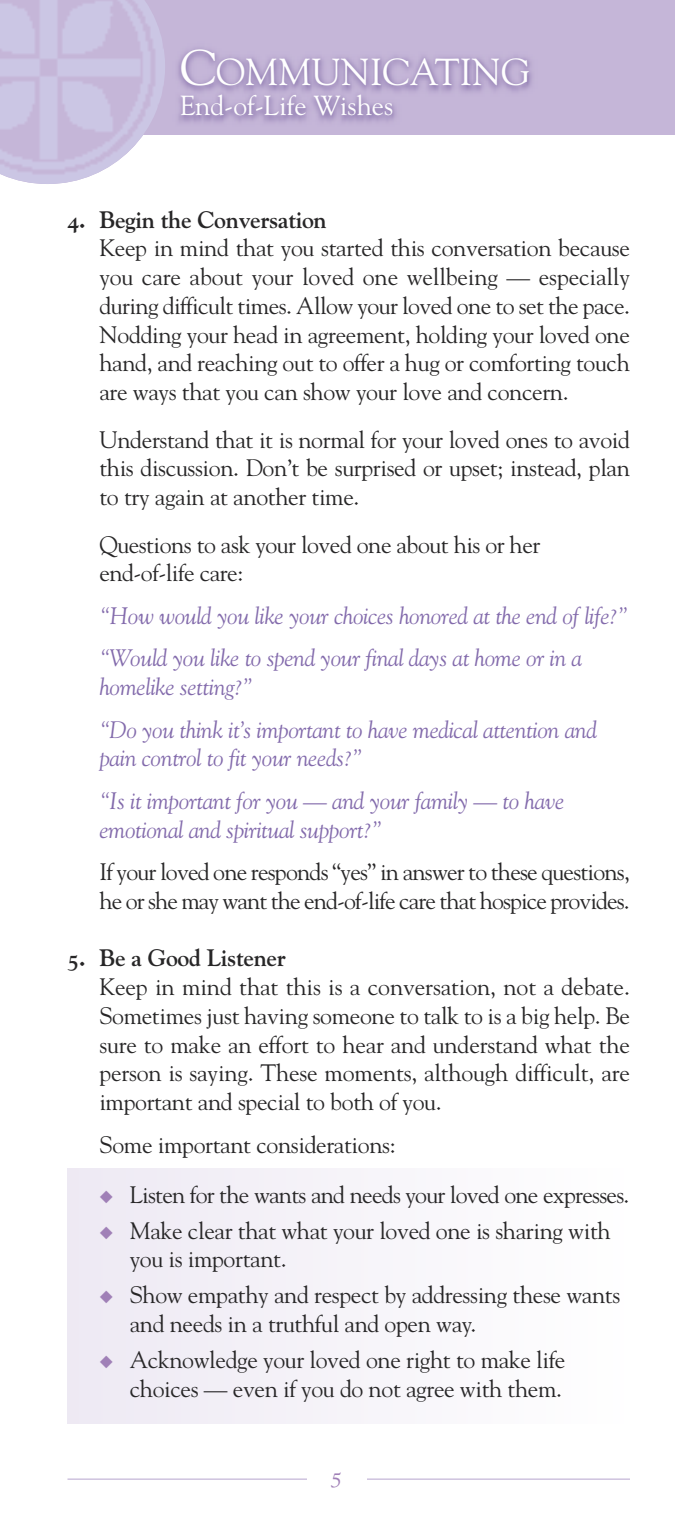
<style>
.page{position:relative;width:675px;height:1530px;background:#fff}
.page>*{position:absolute;margin:0;border:0;box-sizing:border-box;transform-origin:0 0}
.t1{font:37.5px "Goudy";color:#fff}
.t2{font:27.5px "Goudy";color:#fff}
.t3{font:23.75px/28.8px "Goudy";letter-spacing:-.015em;color:#272627;text-align:justify}
.t4{font:italic 23.75px/42.5px "Goudy";letter-spacing:-.015em;color:#836bac}
.t5{font:23.75px/28.8px "Goudy";letter-spacing:-.035em;color:#272627}
.t6{font:23.75px "Goudy Bold Os F";letter-spacing:-.015em;color:#272627}
.t7{font:22.5px "Goudy Italic Os F";color:#a080b7}
.s1{font-size:50px}
.s2{color:#a080b7}
</style>
<div class="page">
<div style="left:68px;top:1169px;width:562px;height:255px;background:#f5f3f8"></div>
<div style="left:0;top:0;width:675px;height:135px;background:#c5b6d8"></div>
<img style="left:0;top:0;width:165px;height:184px">
<img style="left:178px;top:48px;width:354px;height:74px">
<hr style="left:68px;top:1479px;width:562px;height:1px;background:#c5b6d8">
<div style="left:307px;top:1440px;width:59px;height:74px;background:#fff"></div>
<h1 class="t1" style="left:180px;top:50px;width:352px"><span class="s1">C</span>OMMUNICATING</h1>
<p class="t2" style="left:180px;top:89px;width:215px">End-of-Life Wishes</p>
<p class="t6" style="left:68px;top:210px;width:261px">4. Begin the Conversation</p>
<p class="t3" style="left:99px;top:234px;width:532px">Keep in mind that you started this conversation because you care about your loved one wellbeing — especially during difficult times. Allow your loved one to set the pace.<br>Nodding your head in agreement, holding your loved one hand, and reaching out to offer a hug or comforting touch are ways that you can show your love and concern.</p>
<p class="t3" style="left:99px;top:425px;width:532px">Understand that it is normal for your loved ones to avoid this discussion. Don’t be surprised or upset; instead, plan to try again at another time.</p>
<p class="t3" style="left:99px;top:530px;width:442px">Questions to ask your loved one about his or her end-of-life care:</p>
<p class="t4" style="left:99px;top:595px;width:531px">“How would you like your choices honored at the end of life?” “Would you like to spend your final days at home or in a</p>
<p class="t4" style="left:99px;top:666px;width:499px">homelike setting?”<br>“Do you think it’s important to have medical attention and</p>
<p class="t4" style="left:99px;top:737px;width:466px">pain control to fit your needs?”<br>“Is it important for you — and your family — to have</p>
<p class="t4" style="left:99px;top:808px;width:285px">emotional and spiritual support?”</p>
<p class="t5" style="left:99px;top:858px;width:532px">If your loved one responds “yes” in answer to these questions, he or she may want the end-of-life care that hospice provides.</p>
<p class="t6" style="left:67px;top:949px;width:220px">5. Be a Good Listener</p>
<p class="t3" style="left:99px;top:973px;width:532px">Keep in mind that this is a conversation, not a debate.<br>Sometimes just having someone to talk to is a big help. Be sure to make an effort to hear and understand what the person is saying. These moments, although difficult, are important and special to both of you.</p>
<p class="t3" style="left:100px;top:1130px;width:298px">Some important considerations:</p>
<p class="t3" style="left:100px;top:1180px;width:531px"><span class="s2">◆</span> Listen for the wants and needs your loved one expresses.</p>
<p class="t3" style="left:130px;top:1216px;width:483px;text-indent:-30px"><span class="s2">◆</span> Make clear that what your loved one is sharing with you is important.</p>
<p class="t3" style="left:130px;top:1281px;width:492px;text-indent:-30px"><span class="s2">◆</span> Show empathy and respect by addressing these wants and needs in a truthful and open way.</p>
<p class="t3" style="left:100px;top:1345px;width:467px;text-align:right"><span class="s2">◆</span> Acknowledge your loved one right to make life choices — even if you do not agree with them.</p>
<p class="t7" style="left:331px;top:1467px;width:13px">5</p>
</div>
